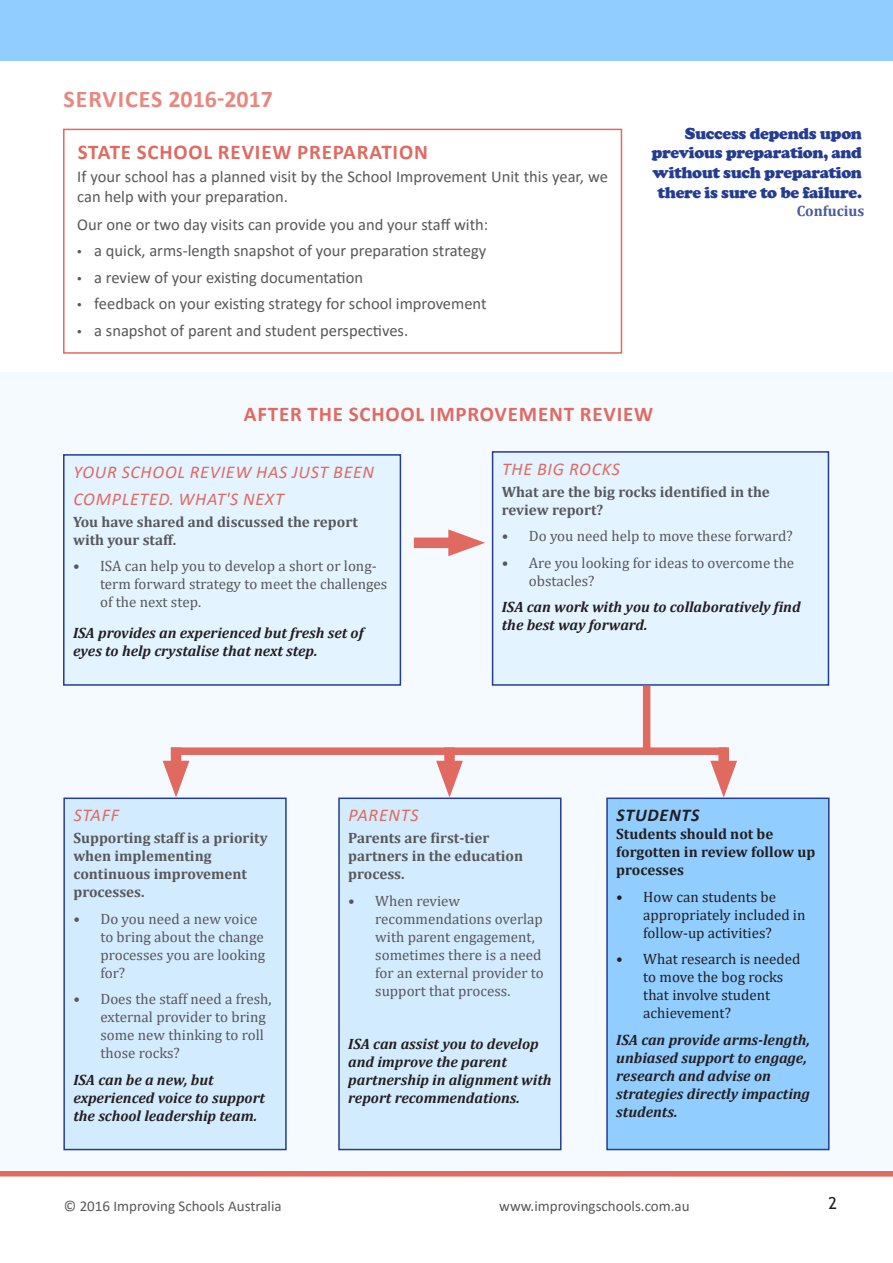
<style>
.page{position:relative;width:893px;height:1263px;background:#fff}
.page>*{position:absolute;margin:0;border:0;box-sizing:border-box;transform-origin:0 0}
.Heading_1{font:700 24px "Calibri";letter-spacing:.025em;color:#e68880}
.Heading_2{font:700 21px "Calibri";letter-spacing:.04em;color:#e06a60}
.Heading_4{font:italic 18px/27px "Calibri";letter-spacing:.04em;color:#e06a60}
.Heading_4-2{font:italic 700 18px "Calibri";letter-spacing:.04em;color:#231f20}
.Bullet_level_1{font:16.5px "Calibri";color:#57585a}
.Body{font:16.5px/19.5px "Calibri";color:#57585a}
.Quotation{font:900 16.5px/19.8px "Cooper";letter-spacing:-.025em;color:#243d91;text-align:right}
.Right_page_no{font:16.5px "Trebuchet MS";color:#231f20}
.Contents_level_2{font:15px/18px "Cambria";color:#57585a}
.Contents_level_2-2{font:italic 700 15px/18px "Cambria";color:#231f20}
.Contents_level_2-3{font:700 15px/18px "Cambria";color:#57585a}
.Contents_level_2-4{font:15px/18px "Cambria";color:#231f20}
.Footnote{font:15px "Calibri";color:#57585a}
.Contents_level_2-5{font:700 15px/18px "Cambria";color:#231f20}
.Contents_level_2-6{font:700 15px "Cambria";color:#4c59a0}
.s1{font-family:"Myriad Pro"}
</style>
<div class="page">
<div style="left:0;top:1170px;width:893px;height:7px;background:#e06a60"></div>
<div style="left:0;top:0;width:893px;height:61px;background:#91cdff"></div>
<div style="left:0;top:372px;width:893px;height:798px;background:#f4faff"></div>
<div style="left:63px;top:129px;width:559px;height:225px;border:2px solid #e06a60"></div>
<div style="left:64px;top:455px;width:336px;height:230px;background:#e3f3ff"></div>
<div style="left:63px;top:454px;width:338px;height:232px;border:2px solid #243d91"></div>
<div style="left:493px;top:452px;width:335px;height:233px;background:#e3f3ff"></div>
<div style="left:492px;top:451px;width:337px;height:235px;border:2px solid #243d91"></div>
<div style="left:414px;top:538px;width:50px;height:10px;background:#e06a60"></div>
<svg style="left:448px;top:529px;width:37px;height:27px"></svg>
<div style="left:64px;top:798px;width:222px;height:351px;background:#d3ebff"></div>
<div style="left:63px;top:797px;width:224px;height:353px;border:2px solid #243d91"></div>
<div style="left:339px;top:798px;width:222px;height:351px;background:#d3ebff"></div>
<div style="left:338px;top:797px;width:223px;height:353px;border:2px solid #243d91"></div>
<div style="left:607px;top:798px;width:222px;height:351px;background:#91cdff"></div>
<div style="left:606px;top:797px;width:224px;height:353px;border:2px solid #243d91"></div>
<div style="left:171px;top:747px;width:556px;height:8px;background:#e06a60"></div>
<div style="left:643px;top:686px;width:7px;height:65px;background:#e06a60"></div>
<div style="left:171px;top:747px;width:10px;height:29px;background:#e06a60"></div>
<svg style="left:163px;top:761px;width:26px;height:36px"></svg>
<div style="left:444px;top:747px;width:11px;height:29px;background:#e06a60"></div>
<svg style="left:436px;top:761px;width:27px;height:36px"></svg>
<div style="left:718px;top:747px;width:11px;height:29px;background:#e06a60"></div>
<svg style="left:710px;top:761px;width:27px;height:36px"></svg>
<p class="Heading_1" style="left:63px;top:82px;width:211px">SERVICES 2016-2017</p>
<p class="Heading_2" style="left:78px;top:137px;width:352px">STATE SCHOOL REVIEW PREPARATION</p>
<p class="Body" style="left:77px;top:167px;width:532px">If your school has a planned visit by the School Improvement Unit this year, we can help with your preparation.</p>
<p class="Body" style="left:77px;top:214px;width:412px">Our one or two day visits can provide you and your staff with:</p>
<p class="Bullet_level_1" style="left:77px;top:239px;width:411px"><span class="s1">•</span> a quick, arms-length snapshot of your preparation strategy</p>
<p class="Bullet_level_1" style="left:77px;top:266px;width:287px"><span class="s1">•</span> a review of your existing documentation</p>
<p class="Bullet_level_1" style="left:77px;top:293px;width:411px"><span class="s1">•</span> feedback on your existing strategy for school improvement</p>
<p class="Bullet_level_1" style="left:77px;top:319px;width:332px"><span class="s1">•</span> a snapshot of parent and student perspectives.</p>
<p class="Quotation" style="left:651px;top:123px;width:212px">Success depends upon previous preparation, and without such preparation there is sure to be failure.</p>
<p class="Contents_level_2-6" style="left:797px;top:200px;width:69px">Confucius</p>
<p class="Heading_2" style="left:244px;top:399px;width:411px">AFTER THE SCHOOL IMPROVEMENT REVIEW</p>
<p class="Heading_4" style="left:73px;top:457px;width:302px">YOUR SCHOOL REVIEW HAS JUST BEEN<br>COMPLETED. WHAT'S NEXT</p>
<p class="Contents_level_2-3" style="left:73px;top:512px;width:286px">You have shared and discussed the report with your staff.</p>
<p class="Contents_level_2" style="left:100px;top:557px;width:289px;text-indent:-27px">• ISA can help you to develop a short or long&shy;term forward strategy to meet the challenges of the next step.</p>
<p class="Contents_level_2-2" style="left:73px;top:623px;width:292px">ISA provides an experienced but fresh set of eyes to help crystalise that next step.</p>
<p class="Heading_4" style="left:502px;top:454px;width:119px">THE BIG ROCKS</p>
<p class="Contents_level_2-3" style="left:502px;top:482px;width:270px">What are the big rocks identified in the review report?</p>
<p class="Contents_level_2" style="left:502px;top:527px;width:292px">• Do you need help to move these forward?</p>
<p class="Contents_level_2" style="left:529px;top:554px;width:267px;text-indent:-27px">• Are you looking for ideas to overcome the obstacles?</p>
<p class="Contents_level_2-2" style="left:502px;top:598px;width:300px">ISA can work with you to collaboratively find the best way forward.</p>
<p class="Heading_4" style="left:74px;top:801px;width:47px">STAFF</p>
<p class="Contents_level_2-3" style="left:73px;top:829px;width:196px">Supporting staff is a priority when implementing continuous improvement processes.</p>
<p class="Contents_level_2" style="left:100px;top:910px;width:166px;text-indent:-27px">• Do you need a new voice to bring about the change processes you are looking for?</p>
<p class="Contents_level_2" style="left:100px;top:990px;width:173px;text-indent:-27px">• Does the staff need a fresh, external provider to bring some new thinking to roll those rocks?</p>
<p class="Contents_level_2-2" style="left:73px;top:1070px;width:193px">ISA can be a new, but experienced voice to support the school leadership team.</p>
<p class="Heading_4" style="left:349px;top:801px;width:71px">PARENTS</p>
<p class="Contents_level_2-3" style="left:348px;top:829px;width:176px">Parents are first-tier partners in the education process.</p>
<p class="Contents_level_2" style="left:375px;top:892px;width:170px;text-indent:-27px">• When review recommendations overlap with parent engagement, sometimes there is a need for an external provider to support that process.</p>
<p class="Contents_level_2-2" style="left:348px;top:1034px;width:205px">ISA can assist you to develop and improve the parent partnership in alignment with report recommendations.</p>
<p class="Heading_4-2" style="left:617px;top:802px;width:84px">STUDENTS</p>
<p class="Contents_level_2-5" style="left:616px;top:824px;width:200px">Students should not be forgotten in review follow up processes</p>
<p class="Contents_level_2-4" style="left:643px;top:887px;width:164px;text-indent:-27px">• How can students be appropriately included in follow-up activities?</p>
<p class="Contents_level_2-4" style="left:643px;top:950px;width:159px;text-indent:-27px">• What research is needed to move the bog rocks that involve student achievement?</p>
<p class="Contents_level_2-2" style="left:616px;top:1030px;width:195px">ISA can provide arms-length, unbiased support to engage, research and advise on strategies directly impacting students.</p>
<p class="Footnote" style="left:64px;top:1196px;width:219px">© 2016 Improving Schools Australia</p>
<p class="Footnote" style="left:499px;top:1196px;width:192px">www.improvingschools.com.au</p>
<p class="Right_page_no" style="left:828px;top:1193px;width:10px">2</p>
</div>
